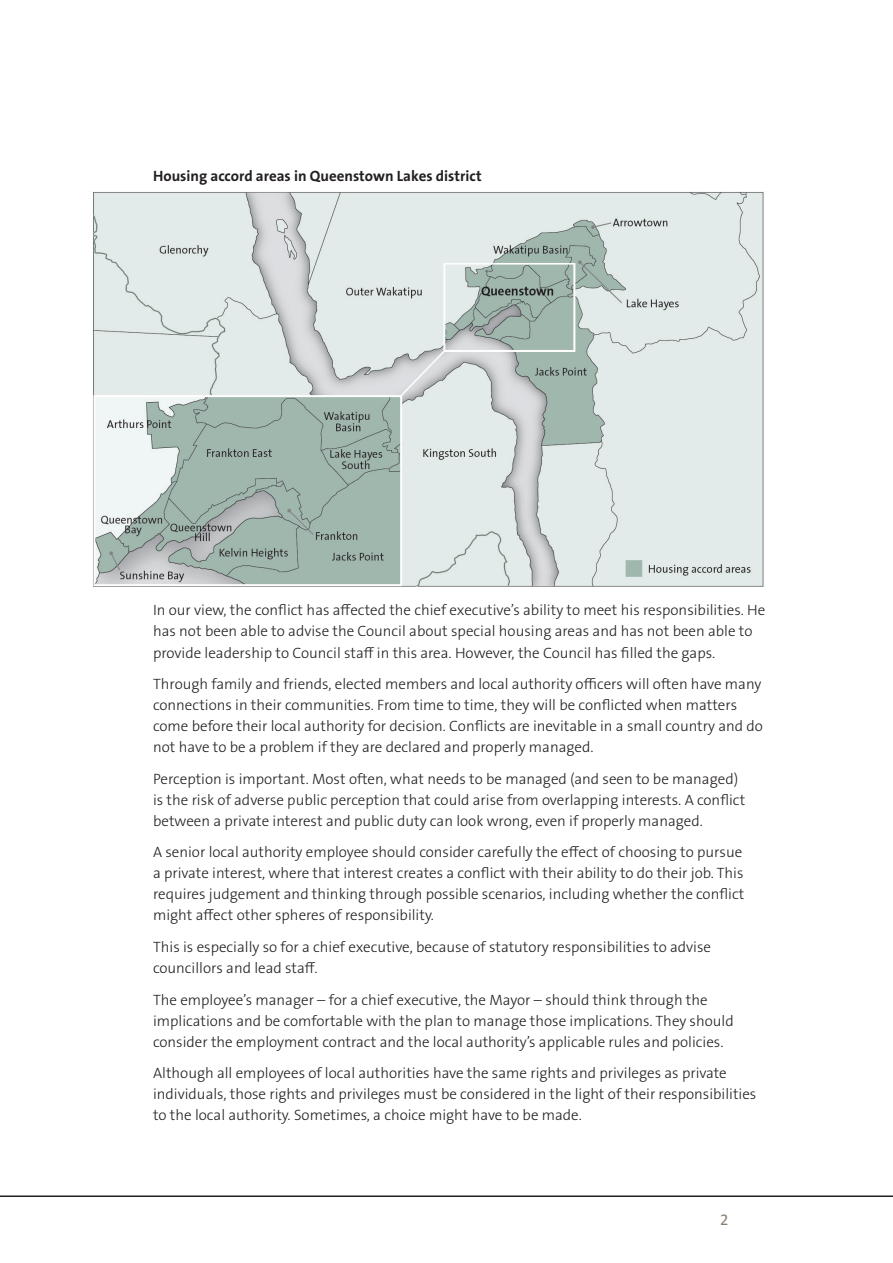
<style>
.page{position:relative;width:893px;height:1263px;background:#fff}
.page>*{position:absolute;margin:0;border:0;box-sizing:border-box;transform-origin:0 0}
.t1{font:16.5px "Calibri";color:#887f6f}
.t2{font:300 15px/21px "The Sans OT3";color:#231f20}
.t3{font:700 15px "The Sans OT7";color:#231f20}
</style>
<div class="page">
<hr style="left:0;top:1195px;width:893px;height:2px;background:#231f20">
<img style="left:93px;top:192px;width:671px;height:394px">
<p class="t3" style="left:153px;top:166px;width:330px">Housing accord areas in Queenstown Lakes district</p>
<p class="t2" style="left:153px;top:600px;width:614px">In our view, the conflict has affected the chief executive’s ability to meet his responsibilities. He has not been able to advise the Council about special housing areas and has not been able to provide leadership to Council staff in this area. However, the Council has filled the gaps.</p>
<p class="t2" style="left:153px;top:674px;width:611px">Through family and friends, elected members and local authority officers will often have many connections in their communities. From time to time, they will be conflicted when matters come before their local authority for decision. Conflicts are inevitable in a small country and do not have to be a problem if they are declared and properly managed.</p>
<p class="t2" style="left:153px;top:768px;width:594px">Perception is important. Most often, what needs to be managed (and seen to be managed) is the risk of adverse public perception that could arise from overlapping interests. A conflict between a private interest and public duty can look wrong, even if properly managed.</p>
<p class="t2" style="left:153px;top:842px;width:593px">A senior local authority employee should consider carefully the effect of choosing to pursue a private interest, where that interest creates a conflict with their ability to do their job. This requires judgement and thinking through possible scenarios, including whether the conflict might affect other spheres of responsibility.</p>
<p class="t2" style="left:153px;top:937px;width:559px">This is especially so for a chief executive, because of statutory responsibilities to advise councillors and lead staff.</p>
<p class="t2" style="left:153px;top:989px;width:582px">The employee’s manager – for a chief executive, the Mayor – should think through the implications and be comfortable with the plan to manage those implications. They should consider the employment contract and the local authority’s applicable rules and policies.</p>
<p class="t2" style="left:153px;top:1063px;width:605px">Although all employees of local authorities have the same rights and privileges as private individuals, those rights and privileges must be considered in the light of their responsibilities to the local authority. Sometimes, a choice might have to be made.</p>
<p class="t1" style="left:720px;top:1209px;width:10px">2</p>
</div>
